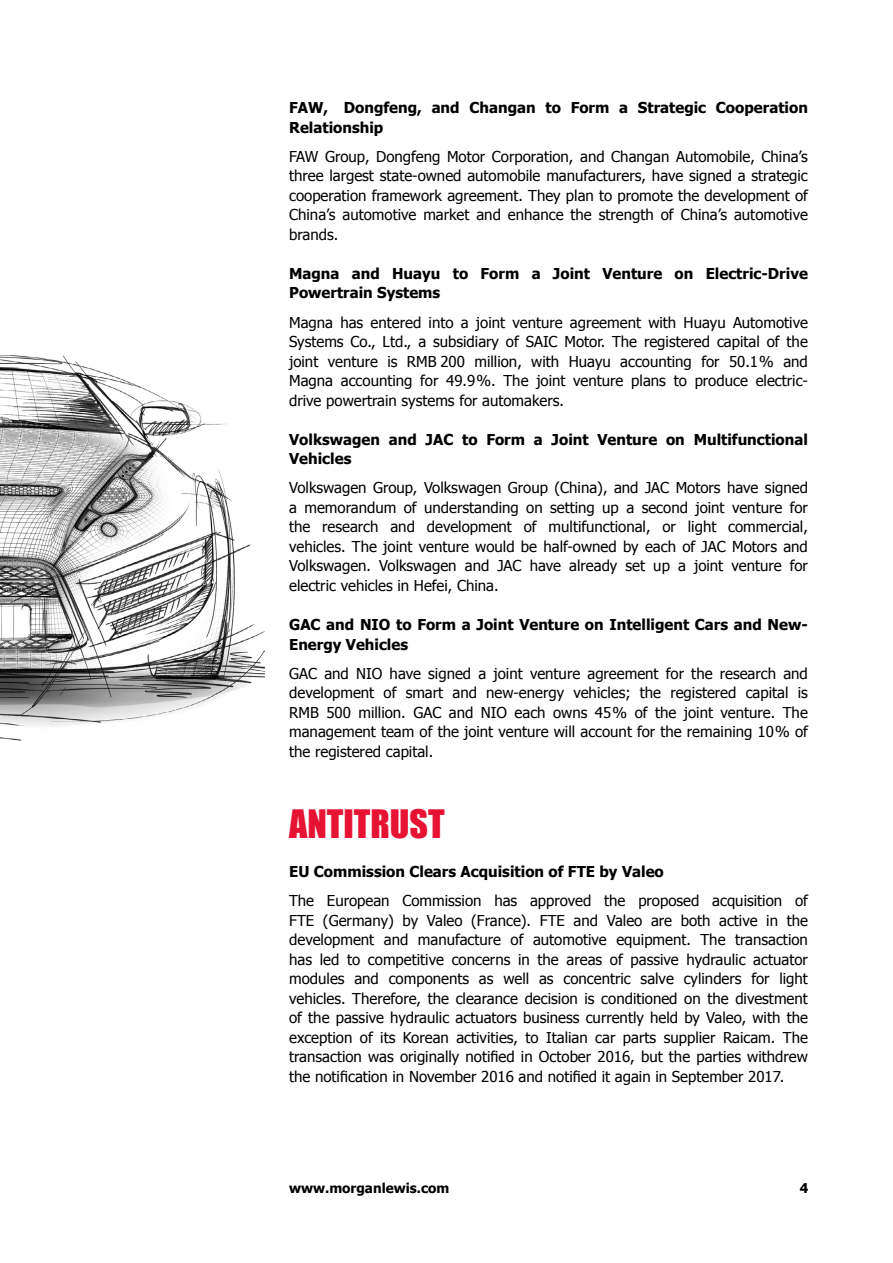
<style>
.page{position:relative;width:893px;height:1263px;background:#fff}
.page>*{position:absolute;margin:0;border:0;box-sizing:border-box;transform-origin:0 0}
.t1{font:36px "Impact";color:#e61432}
.t2{font:15px/19.5px "Tahoma";color:#000;text-align:justify}
.t3{font:700 15px/19.5px "Tahoma";color:#000}
.t4{font:700 13.5px "Tahoma";color:#000}
</style>
<div class="page">
<img style="left:0;top:355px;width:265px;height:386px">
<p class="t3" style="left:289px;top:97px;width:520px">FAW, Dongfeng, and Changan to Form a Strategic Cooperation<br>Relationship</p>
<p class="t2" style="left:289px;top:146px;width:520px">FAW Group, Dongfeng Motor Corporation, and Changan Automobile, China’s three largest state-owned automobile manufacturers, have signed a strategic cooperation framework agreement. They plan to promote the development of China’s automotive market and enhance the strength of China’s automotive brands.</p>
<p class="t3" style="left:289px;top:263px;width:520px">Magna and Huayu to Form a Joint Venture on Electric-Drive<br>Powertrain Systems</p>
<p class="t2" style="left:289px;top:312px;width:520px">Magna has entered into a joint venture agreement with Huayu Automotive Systems Co., Ltd., a subsidiary of SAIC Motor. The registered capital of the joint venture is RMB 200 million, with Huayu accounting for 50.1% and Magna accounting for 49.9%. The joint venture plans to produce electric&shy;drive powertrain systems for automakers.</p>
<p class="t3" style="left:289px;top:429px;width:520px">Volkswagen and JAC to Form a Joint Venture on Multifunctional<br>Vehicles</p>
<p class="t2" style="left:289px;top:478px;width:520px">Volkswagen Group, Volkswagen Group (China), and JAC Motors have signed a memorandum of understanding on setting up a second joint venture for the research and development of multifunctional, or light commercial, vehicles. The joint venture would be half-owned by each of JAC Motors and Volkswagen. Volkswagen and JAC have already set up a joint venture for electric vehicles in Hefei, China.</p>
<p class="t3" style="left:289px;top:614px;width:520px">GAC and NIO to Form a Joint Venture on Intelligent Cars and New-<br>Energy Vehicles</p>
<p class="t2" style="left:289px;top:663px;width:520px">GAC and NIO have signed a joint venture agreement for the research and development of smart and new-energy vehicles; the registered capital is RMB 500 million. GAC and NIO each owns 45% of the joint venture. The management team of the joint venture will account for the remaining 10% of the registered capital.</p>
<h1 class="t1" style="left:289px;top:796px;width:157px">ANTITRUST</h1>
<p class="t3" style="left:289px;top:861px;width:376px">EU Commission Clears Acquisition of FTE by Valeo</p>
<p class="t2" style="left:289px;top:890px;width:520px">The European Commission has approved the proposed acquisition of FTE (Germany) by Valeo (France). FTE and Valeo are both active in the development and manufacture of automotive equipment. The transaction has led to competitive concerns in the areas of passive hydraulic actuator modules and components as well as concentric salve cylinders for light vehicles. Therefore, the clearance decision is conditioned on the divestment of the passive hydraulic actuators business currently held by Valeo, with the exception of its Korean activities, to Italian car parts supplier Raicam. The transaction was originally notified in October 2016, but the parties withdrew the notification in November 2016 and notified it again in September 2017.</p>
<p class="t4" style="left:289px;top:1179px;width:162px">www.morganlewis.com</p>
<p class="t4" style="left:800px;top:1178px;width:10px">4</p>
</div>
